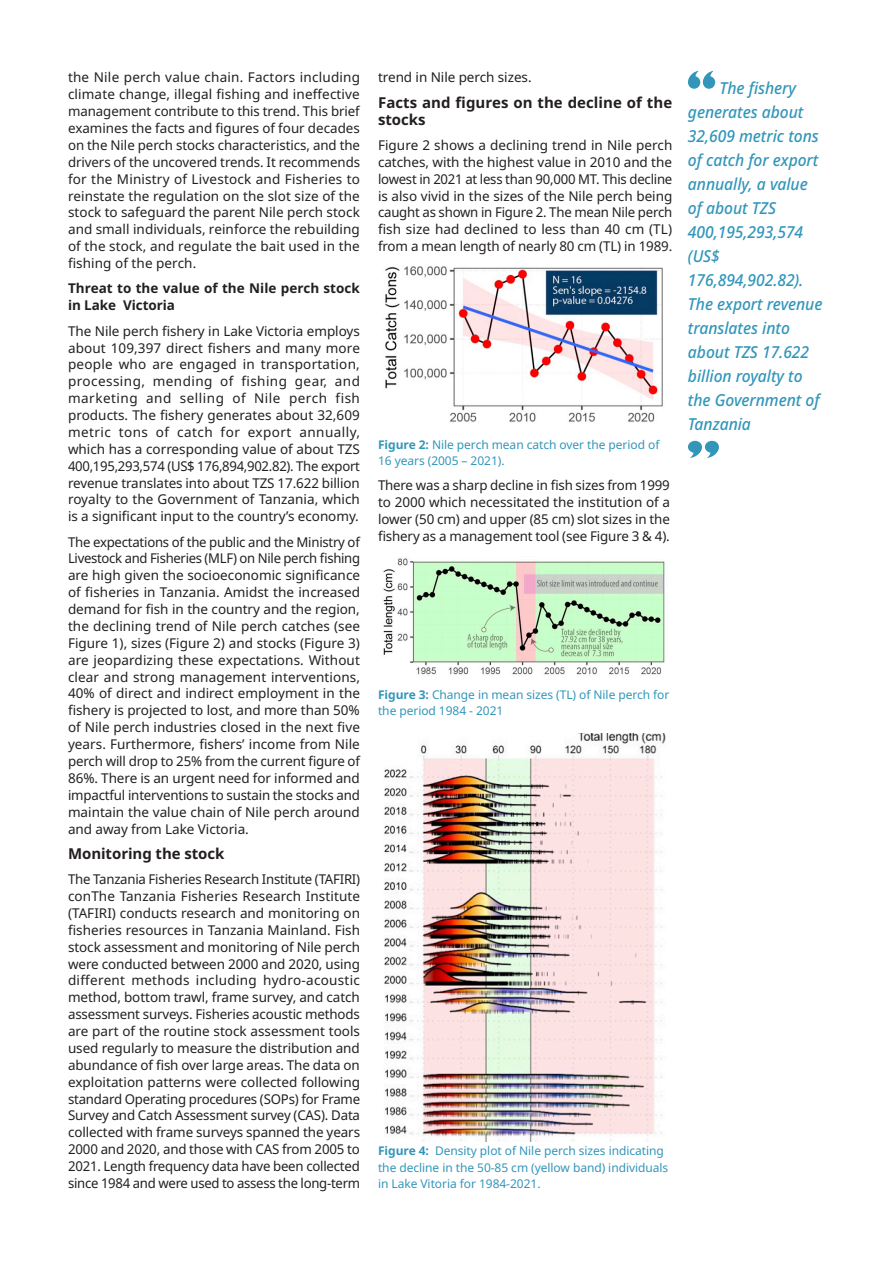
<style>
.page{position:relative;width:893px;height:1263px;background:#fff}
.page>*{position:absolute;margin:0;border:0;box-sizing:border-box;transform-origin:0 0}
.CO_pull_quote{font:italic 500 16.5px/24px "Noto Sans";letter-spacing:-.005em;color:#3296ba;scale:.95 1}
.CO_body{font:700 15px/16.8px "Noto Sans";color:#231f20}
.CO_body-2{font:13.5px/16.8px "Noto Sans";letter-spacing:-.005em;color:#231f20;text-align:justify}
.CO_body-3{font:700 13.5px/16.8px "Noto Sans";letter-spacing:.005em;color:#231f20}
.CO_body-4{font:12px/16.5px "Noto Sans";letter-spacing:-.005em;color:#3296ba}
.s1{font-weight:700}
</style>
<div class="page">
<svg style="left:688px;top:71px;width:27px;height:18px"></svg>
<svg style="left:688px;top:441px;width:31px;height:17px"></svg>
<img style="left:385px;top:266px;width:278px;height:156px">
<img style="left:383px;top:558px;width:282px;height:117px">
<img style="left:384px;top:733px;width:282px;height:408px">
<p class="CO_body-2" style="left:68px;top:69px;width:294px">the Nile perch value chain. Factors including climate change, illegal fishing and ineffective management contribute to this trend. This brief examines the facts and figures of four decades on the Nile perch stocks characteristics, and the drivers of the uncovered trends. It recommends for the Ministry of Livestock and Fisheries to reinstate the regulation on the slot size of the stock to safeguard the parent Nile perch stock and small individuals, reinforce the rebuilding of the stock, and regulate the bait used in the fishing of the perch.</p>
<p class="CO_body-3" style="left:68px;top:280px;width:293px">Threat to the value of the Nile perch stock in Lake Victoria</p>
<p class="CO_body-2" style="left:68px;top:323px;width:294px">The Nile perch fishery in Lake Victoria employs about 109,397 direct fishers and many more people who are engaged in transportation, processing, mending of fishing gear, and marketing and selling of Nile perch fish products. The fishery generates about 32,609 metric tons of catch for export annually, which has a corresponding value of about TZS 400,195,293,574 (US$ 176,894,902.82). The export revenue translates into about TZS 17.622 billion royalty to the Government of Tanzania, which is a significant input to the country’s economy.</p>
<p class="CO_body-2" style="left:68px;top:533px;width:294px">The expectations of the public and the Ministry of Livestock and Fisheries (MLF) on Nile perch fishing are high given the socioeconomic significance of fisheries in Tanzania. Amidst the increased demand for fish in the country and the region, the declining trend of Nile perch catches (see Figure 1), sizes (Figure 2) and stocks (Figure 3) are jeopardizing these expectations. Without clear and strong management interventions, 40% of direct and indirect employment in the fishery is projected to lost, and more than 50% of Nile perch industries closed in the next five years. Furthermore, fishers’ income from Nile perch will drop to 25% from the current figure of 86%. There is an urgent need for informed and impactful interventions to sustain the stocks and maintain the value chain of Nile perch around and away from Lake Victoria.</p>
<p class="CO_body" style="left:68px;top:845px;width:158px">Monitoring the stock</p>
<p class="CO_body-2" style="left:68px;top:871px;width:294px">The Tanzania Fisheries Research Institute (TAFIRI) conThe Tanzania Fisheries Research Institute (TAFIRI) conducts research and monitoring on fisheries resources in Tanzania Mainland. Fish stock assessment and monitoring of Nile perch were conducted between 2000 and 2020, using different methods including hydro-acoustic method, bottom trawl, frame survey, and catch assessment surveys. Fisheries acoustic methods are part of the routine stock assessment tools used regularly to measure the distribution and abundance of fish over large areas. The data on exploitation patterns were collected following standard Operating procedures (SOPs) for Frame Survey and Catch Assessment survey (CAS). Data collected with frame surveys spanned the years 2000 and 2020, and those with CAS from 2005 to 2021. Length frequency data have been collected since 1984 and were used to assess the long-term</p>
<p class="CO_body-2" style="left:378px;top:69px;width:155px">trend in Nile perch sizes.</p>
<p class="CO_body" style="left:378px;top:94px;width:296px">Facts and figures on the decline of the stocks</p>
<p class="CO_body-2" style="left:378px;top:137px;width:296px">Figure 2 shows a declining trend in Nile perch catches, with the highest value in 2010 and the lowest in 2021 at less than 90,000 MT. This decline is also vivid in the sizes of the Nile perch being caught as shown in Figure 2. The mean Nile perch fish size had declined to less than 40 cm (TL) from a mean length of nearly 80 cm (TL) in 1989.</p>
<p class="CO_body-4" style="left:378px;top:436px;width:283px"><span class="s1">Figure 2:</span> Nile perch mean catch over the period of<br>16 years (2005 – 2021).</p>
<p class="CO_body-2" style="left:378px;top:477px;width:294px">There was a sharp decline in fish sizes from 1999 to 2000 which necessitated the institution of a lower (50 cm) and upper (85 cm) slot sizes in the fishery as a management tool (see Figure 3 &amp; 4).</p>
<p class="CO_pull_quote" style="left:688px;top:76px;width:143px;text-indent:32px">The fishery generates about<br>32,609 metric tons of catch for export annually, a value of about TZS<br>400,195,293,574 (US$<br>176,894,902.82).<br>The export revenue translates into about TZS 17.622 billion royalty to the Government of<br>Tanzania</p>
<p class="CO_body-4" style="left:378px;top:686px;width:293px"><span class="s1">Figure 3:</span> Change in mean sizes (TL) of Nile perch for the period 1984 - 2021</p>
<p class="CO_body-4" style="left:378px;top:1143px;width:292px"><span class="s1">Figure 4:</span> Density plot of Nile perch sizes indicating the decline in the 50-85 cm (yellow band) individuals in Lake Vitoria for 1984-2021.</p>
</div>
